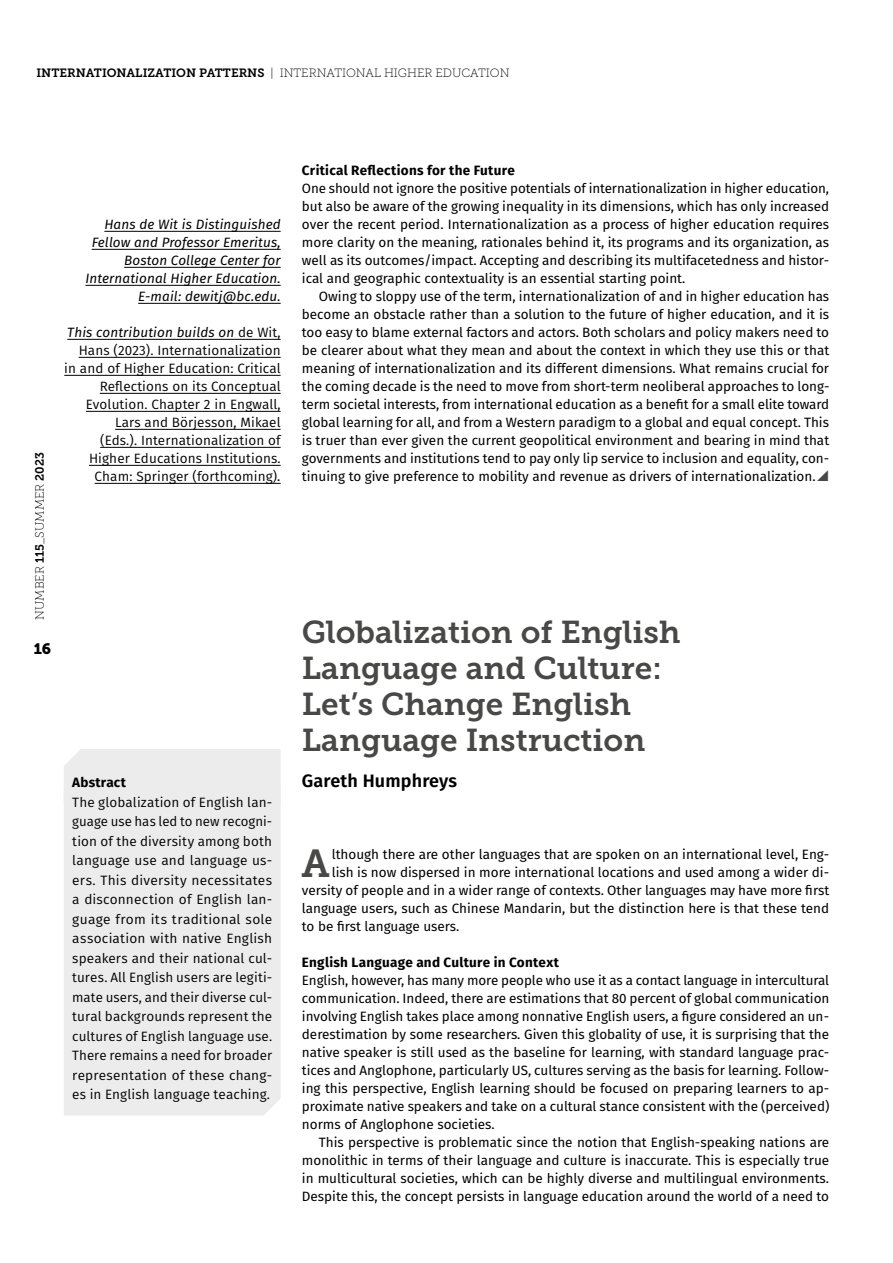
<style>
.page{position:relative;width:893px;height:1263px;background:#fff}
.page>*{position:absolute;margin:0;border:0;box-sizing:border-box;transform-origin:0 0}
.t1{font:38.85px "Museo Slab 700";color:#484847}
.t2{font:31.5px/36px "Museo Slab 700";color:#484847}
.t3{font:600 18px "Fira Sans";letter-spacing:.01em;color:#000}
.t4{font:15px "Museo Slab 900";color:#000}
.t5{font:13.5px/18px "Fira Sans";color:#000;text-align:justify}
.t6{font:13.5px/19.5px "Fira Sans";letter-spacing:.01em;color:#000;text-align:right}
.t7{font:italic 13.5px/18px "Fira Sans";letter-spacing:.01em;color:#000;text-align:right}
.t8{font:700 13.5px "Fira Sans";letter-spacing:.02em;color:#000}
.t9{font:12px "Museo Slab 100";color:#000}
.s1{font-family:"Museo Slab 700"}
.s2{font-style:italic}
</style>
<div class="page">
<hr style="left:104px;top:231px;width:177px;height:1px;background:#000">
<hr style="left:92px;top:249px;width:189px;height:1px;background:#000">
<hr style="left:124px;top:267px;width:157px;height:1px;background:#000">
<hr style="left:85px;top:285px;width:196px;height:1px;background:#000">
<hr style="left:138px;top:303px;width:143px;height:1px;background:#000">
<hr style="left:67px;top:339px;width:214px;height:1px;background:#000">
<hr style="left:79px;top:357px;width:202px;height:1px;background:#000">
<hr style="left:64px;top:375px;width:217px;height:1px;background:#000">
<hr style="left:100px;top:393px;width:181px;height:1px;background:#000">
<hr style="left:86px;top:411px;width:195px;height:1px;background:#000">
<hr style="left:115px;top:429px;width:166px;height:1px;background:#000">
<hr style="left:100px;top:447px;width:181px;height:1px;background:#000">
<hr style="left:89px;top:465px;width:192px;height:1px;background:#000">
<hr style="left:95px;top:483px;width:186px;height:1px;background:#000">
<div style="left:64px;top:749px;width:217px;height:36px;background:#ececec"></div>
<div style="left:64px;top:785px;width:217px;height:330px;background:#ececec"></div>
<p class="t9" style="left:36px;top:66px;width:475px"><span class="s1">INTERNATIONALIZATION PATTERNS</span> | INTERNATIONAL HIGHER EDUCATION</p>
<p class="t9" style="left:33px;top:620px;width:169px;rotate:-90deg">NUMBER <span class="s1">115</span>_Summer <span class="s1">2023</span></p>
<p class="t4" style="left:34px;top:640px;width:19px">16</p>
<p class="t7" style="left:85px;top:215px;width:197px">Hans de Wit is Distinguished<br>Fellow and Professor Emeritus,<br>Boston College Center for<br>International Higher Education.<br>E-mail: dewitj@bc.edu.</p>
<p class="t6" style="left:64px;top:323px;width:218px;line-height:18px"><span class="s2">This contribution builds on</span> de Wit, Hans (2023). Internationalization in and of Higher Education: Critical Reflections on its Conceptual Evolution. Chapter 2 in Engwall, Lars and Börjesson, Mikael<br>(Eds.). Internationalization of Higher Educations Institutions.<br>Cham: Springer (forthcoming)<span class="s2">.</span></p>
<p class="t8" style="left:72px;top:771px;width:55px">Abstract</p>
<p class="t6" style="left:72px;top:792px;width:201px;text-align:justify">The globalization of English lan&shy;guage use has led to new recogni&shy;tion of the diversity among both language use and language us&shy;ers. This diversity necessitates a disconnection of English lan&shy;guage from its traditional sole association with native English speakers and their national cul&shy;tures. All English users are legiti&shy;mate users, and their diverse cul&shy;tural backgrounds represent the cultures of English language use.<br>There remains a need for broader representation of these chang&shy;es in English language teaching.</p>
<p class="t8" style="left:302px;top:159px;width:214px">Critical Reflections for the Future</p>
<p class="t5" style="left:302px;top:179px;width:529px">One should not ignore the positive potentials of internationalization in higher education, but also be aware of the growing inequality in its dimensions, which has only increased over the recent period. Internationalization as a process of higher education requires more clarity on the meaning, rationales behind it, its programs and its organization, as well as its outcomes/impact. Accepting and describing its multifacetedness and histor&shy;ical and geographic contextuality is an essential starting point.</p>
<p class="t5" style="left:302px;top:287px;width:529px;text-indent:17px">Owing to sloppy use of the term, internationalization of and in higher education has become an obstacle rather than a solution to the future of higher education, and it is too easy to blame external factors and actors. Both scholars and policy makers need to be clearer about what they mean and about the context in which they use this or that meaning of internationalization and its different dimensions. What remains crucial for the coming decade is the need to move from short-term neoliberal approaches to long&shy;term societal interests, from international education as a benefit for a small elite toward global learning for all, and from a Western paradigm to a global and equal concept. This is truer than ever given the current geopolitical environment and bearing in mind that governments and institutions tend to pay only lip service to inclusion and equality, con&shy;tinuing to give preference to mobility and revenue as drivers of internationalization.</p>
<h2 class="t2" style="left:302px;top:614px;width:380px">Globalization of English<br>Language and Culture:<br>Let’s Change English<br>Language Instruction</h2>
<h3 class="t3" style="left:302px;top:766px;width:157px">Gareth Humphreys</h3>
<h1 class="t1" style="left:301px;top:842px;width:30px">A</h1>
<p class="t5" style="left:332px;top:845px;width:499px">lthough there are other languages that are spoken on an international level, Eng-</p>
<p class="t5" style="left:332px;top:863px;width:499px">lish is now dispersed in more international locations and used among a wider di-</p>
<p class="t5" style="left:302px;top:881px;width:529px">versity of people and in a wider range of contexts. Other languages may have more first</p>
<p class="t5" style="left:302px;top:899px;width:529px">language users, such as Chinese Mandarin, but the distinction here is that these tend</p>
<p class="t5" style="left:302px;top:917px;width:159px">to be first language users.</p>
<p class="t8" style="left:302px;top:951px;width:259px">English Language and Culture in Context</p>
<p class="t5" style="left:302px;top:971px;width:529px">English, however, has many more people who use it as a contact language in intercultural communication. Indeed, there are estimations that 80 percent of global communication involving English takes place among nonnative English users, a figure considered an un&shy;derestimation by some researchers. Given this globality of use, it is surprising that the native speaker is still used as the baseline for learning, with standard language prac&shy;tices and Anglophone, particularly US, cultures serving as the basis for learning. Follow&shy;ing this perspective, English learning should be focused on preparing learners to ap&shy;proximate native speakers and take on a cultural stance consistent with the (perceived) norms of Anglophone societies.</p>
<p class="t5" style="left:302px;top:1133px;width:529px;text-indent:17px">This perspective is problematic since the notion that English-speaking nations are monolithic in terms of their language and culture is inaccurate. This is especially true in multicultural societies, which can be highly diverse and multilingual environments.<br>Despite this, the concept persists in language education around the world of a need to</p>
</div>
